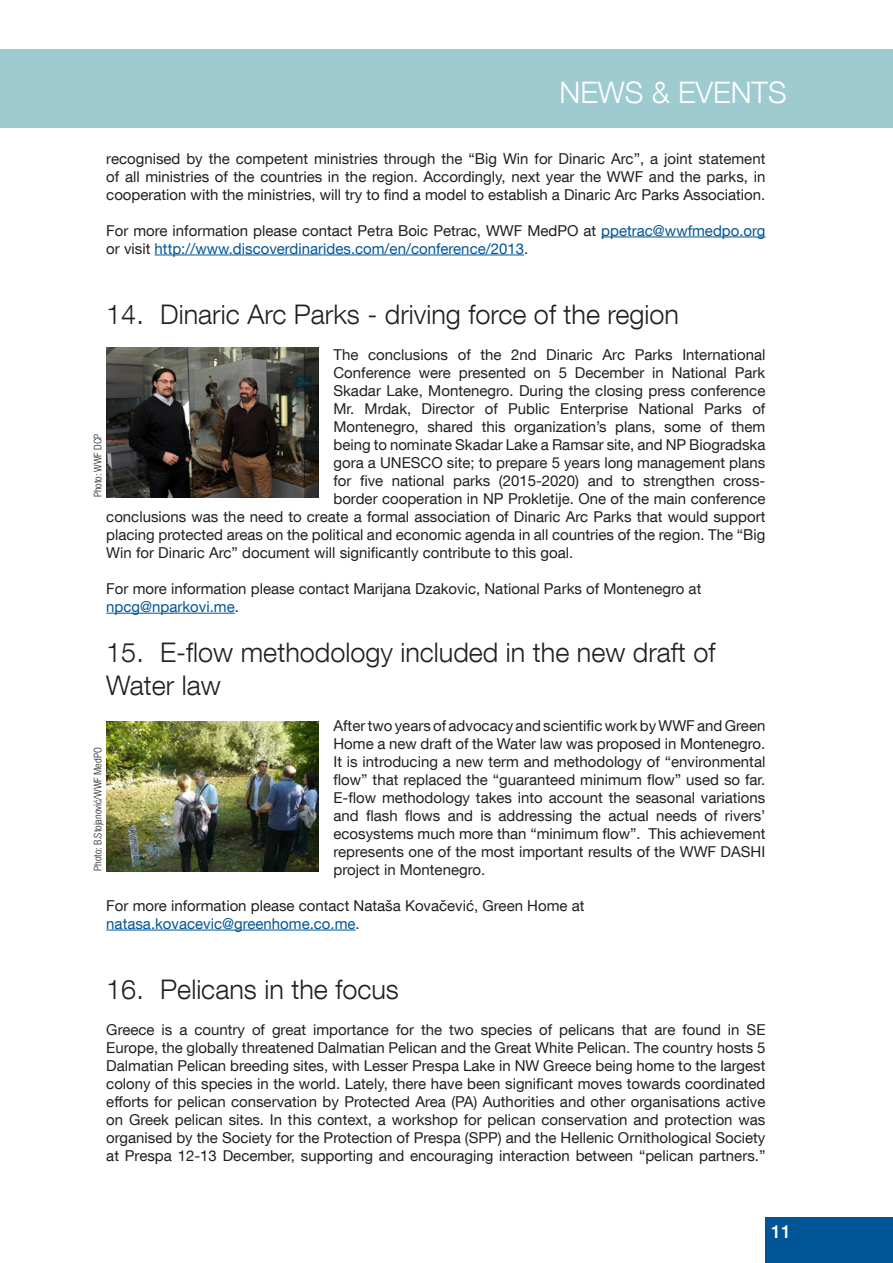
<style>
.page{position:relative;width:893px;height:1263px;background:#fff}
.page>*{position:absolute;margin:0;border:0;box-sizing:border-box;transform-origin:0 0}
.t1{font:300 29.55px "Helvetica Neue LT Com";color:#fff}
.t2{font:300 27px/32.4px "Helvetica Neue LT Com";color:#231f20}
.t3{font:500 18px "Helvetica Neue LT Com";color:#fff}
.t4{font:15px/18px "Helvetica Neue LT Com";color:#231f20;text-align:justify}
.t5{font:15px/18px "Helvetica Neue LT Com";color:#005596}
.t6{font:300 condensed 10.5px "Helvetica Neue LT Com";color:#231f20}
.s1{color:#231f20}
.s2{color:#005596}
</style>
<div class="page">
<div style="left:765px;top:1217px;width:128px;height:46px;background:#005596"></div>
<div style="left:0;top:49px;width:893px;height:78px;background:#9ecbd0"></div>
<hr style="left:601px;top:237px;width:164px;height:1px;background:#005596">
<hr style="left:155px;top:255px;width:369px;height:1px;background:#005596">
<hr style="left:106px;top:613px;width:129px;height:1px;background:#005596">
<hr style="left:106px;top:930px;width:250px;height:1px;background:#005596">
<img style="left:106px;top:348px;width:213px;height:150px">
<img style="left:106px;top:722px;width:213px;height:150px">
<h1 class="t1" style="left:559px;top:75px;width:229px">NEWS &amp; EVENTS</h1>
<p class="t4" style="left:106px;top:149px;width:661px">recognised by the competent ministries through the “Big Win for Dinaric Arc”, a joint statement of all ministries of the countries in the region. Accordingly, next year the WWF and the parks, in cooperation with the ministries, will try to find a model to establish a Dinaric Arc Parks Association.</p>
<p class="t5" style="left:106px;top:221px;width:661px"><span class="s1">For more information please contact Petra Boic Petrac, WWF MedPO at</span> ppetrac@wwfmedpo.org <span class="s1">or visit</span> http://www.discoverdinarides.com/en/conference/2013<span class="s1">.</span></p>
<h2 class="t2" style="left:106px;top:298px;width:574px">14. Dinaric Arc Parks - driving force of the region</h2>
<p class="t4" style="left:333px;top:345px;width:433px">The conclusions of the 2nd Dinaric Arc Parks International</p>
<p class="t4" style="left:333px;top:363px;width:433px">Conference were presented on 5 December in National Park</p>
<p class="t4" style="left:333px;top:381px;width:433px">Skadar Lake, Montenegro. During the closing press conference</p>
<p class="t4" style="left:333px;top:399px;width:433px">Mr. Mrdak, Director of Public Enterprise National Parks of</p>
<p class="t4" style="left:333px;top:417px;width:433px">Montenegro, shared this organization’s plans, some of them</p>
<p class="t4" style="left:333px;top:435px;width:433px">being to nominate Skadar Lake a Ramsar site, and NP Biogradska</p>
<p class="t4" style="left:333px;top:453px;width:433px">gora a UNESCO site; to prepare 5 years long management plans</p>
<p class="t4" style="left:333px;top:471px;width:433px">for five national parks (2015-2020) and to strengthen cross-</p>
<p class="t4" style="left:333px;top:489px;width:433px">border cooperation in NP Prokletije. One of the main conference</p>
<p class="t4" style="left:106px;top:507px;width:661px">conclusions was the need to create a formal association of Dinaric Arc Parks that would support</p>
<p class="t4" style="left:106px;top:525px;width:661px">placing protected areas on the political and economic agenda in all countries of the region. The “Big</p>
<p class="t4" style="left:106px;top:543px;width:468px">Win for Dinaric Arc” document will significantly contribute to this goal.</p>
<p class="t4" style="left:106px;top:579px;width:597px">For more information please contact Marijana Dzakovic, National Parks of Montenegro at <span class="s2">npcg@nparkovi.me</span>.</p>
<h2 class="t2" style="left:106px;top:636px;width:611px">15. E-flow methodology included in the new draft of<br>Water law</h2>
<p class="t4" style="left:333px;top:716px;width:433px">After two years of advocacy and scientific work by WWF and Green Home a new draft of the Water law was proposed in Montenegro.<br>It is introducing a new term and methodology of “environmental flow” that replaced the “guaranteed minimum flow” used so far.<br>E-flow methodology takes into account the seasonal variations and flash flows and is addressing the actual needs of rivers’ ecosystems much more than “minimum flow”. This achievement represents one of the most important results of the WWF DASHI project in Montenegro.</p>
<p class="t4" style="left:106px;top:896px;width:480px">For more information please contact Nataša Kovačević, Green Home at <span class="s2">natasa.kovacevic@greenhome.co.me</span>.</p>
<p class="t6" style="left:92px;top:497px;width:65px;rotate:-90deg">Photo: WWF DCP</p>
<p class="t6" style="left:92px;top:871px;width:125px;rotate:-90deg">Photo: B.Stojanović/WWF MedPO</p>
<h2 class="t2" style="left:106px;top:973px;width:294px">16. Pelicans in the focus</h2>
<p class="t4" style="left:106px;top:1020px;width:661px">Greece is a country of great importance for the two species of pelicans that are found in SE Europe, the globally threatened Dalmatian Pelican and the Great White Pelican. The country hosts 5<br>Dalmatian Pelican breeding sites, with Lesser Prespa Lake in NW Greece being home to the largest colony of this species in the world. Lately, there have been significant moves towards coordinated efforts for pelican conservation by Protected Area (PA) Authorities and other organisations active on Greek pelican sites. In this context, a workshop for pelican conservation and protection was organised by the Society for the Protection of Prespa (SPP) and the Hellenic Ornithological Society at Prespa 12-13 December, supporting and encouraging interaction between “pelican partners.”</p>
<p class="t3" style="left:771px;top:1220px;width:22px">11</p>
</div>
